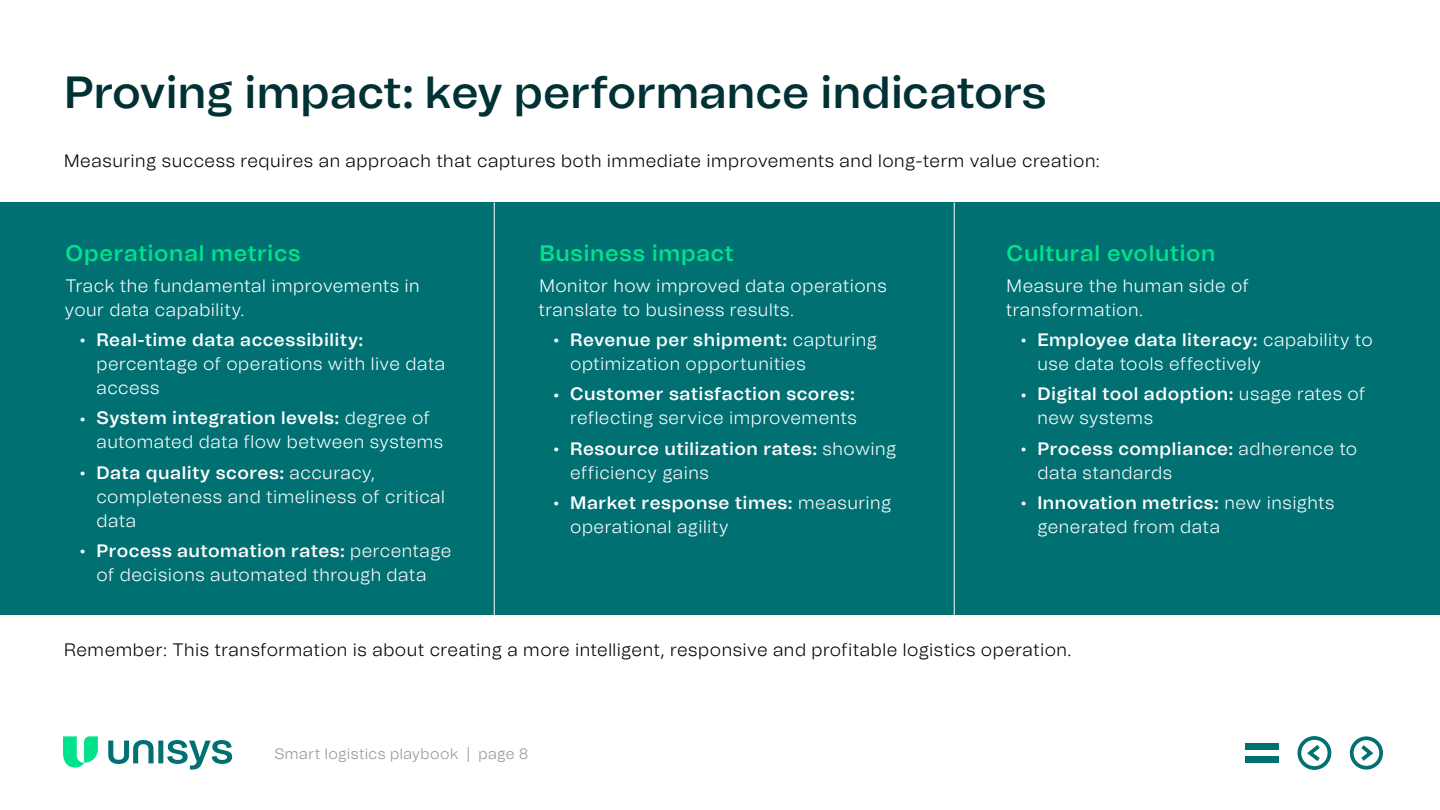
<style>
.page{position:relative;width:1440px;height:810px;background:#fff}
.page>*{position:absolute;margin:0;border:0;box-sizing:border-box;transform-origin:0 0}
.t1{font:600 45px "Unisys";color:#003134}
.t2{font:600 22.5px "Unisys";letter-spacing:.025em;color:#00e28b}
.t3{font:300 18px/24px "Unisys";letter-spacing:.03em;color:#fff}
.t4{font:300 18px "Unisys";letter-spacing:.03em;color:#000}
.t5{font:600 18px/24px "Unisys";letter-spacing:.025em;color:#fff}
.t6{font:300 15px "Unisys";letter-spacing:.03em;color:#949494}
.s1{font-weight:600}
.s2{font-weight:300}
</style>
<div class="page">
<div style="left:0;top:202px;width:1440px;height:413px;background:#007073"></div>
<div style="left:1297px;top:736px;width:34px;height:34px;border:4px solid #007073;border-radius:50%"></div>
<svg style="left:1304px;top:742px;width:18px;height:22px"></svg>
<div style="left:1350px;top:736px;width:33px;height:34px;border:4px solid #007073;border-radius:50%"></div>
<svg style="left:1361px;top:743px;width:15px;height:20px"></svg>
<div style="left:1245px;top:757px;width:34px;height:6px;background:#007073"></div>
<div style="left:1245px;top:743px;width:34px;height:6px;background:#007073"></div>
<svg style="left:63px;top:736px;width:35px;height:32px"></svg>
<svg style="left:108px;top:740px;width:124px;height:30px"></svg>
<hr style="left:494px;top:202px;width:1px;height:413px;background:#fff">
<hr style="left:954px;top:202px;width:1px;height:413px;background:#fff">
<h1 class="t1" style="left:64px;top:60px;width:984px">Proving impact: key performance indicators</h1>
<p class="t4" style="left:64px;top:148px;width:1037px">Measuring success requires an approach that captures both immediate improvements and long-term value creation:</p>
<p class="t2" style="left:66px;top:237px;width:236px">Operational metrics</p>
<p class="t3" style="left:65px;top:273px;width:356px">Track the fundamental improvements in your data capability.</p>
<p class="t3" style="left:96px;top:327px;width:350px;text-indent:-17px"><sup>.</sup> <span class="s1">Real-time data accessibility: </span>percentage of operations with live data access</p>
<p class="t3" style="left:96px;top:406px;width:348px;text-indent:-17px"><sup>.</sup> <span class="s1">System integration levels:</span> degree of automated data flow between systems</p>
<p class="t3" style="left:96px;top:460px;width:350px;text-indent:-17px"><sup>.</sup> <span class="s1">Data quality scores:</span> accuracy, completeness and timeliness of critical data</p>
<p class="t3" style="left:79px;top:539px;width:374px;text-align:center"><sup>.</sup> <span class="s1">Process automation rates:</span> percentage of decisions automated through data</p>
<p class="t2" style="left:539px;top:237px;width:196px">Business impact</p>
<p class="t3" style="left:539px;top:273px;width:350px">Monitor how improved data operations translate to business results.</p>
<p class="t3" style="left:570px;top:327px;width:308px;text-indent:-17px"><sup>.</sup> <span class="s1">Revenue per shipment:</span> capturing optimization opportunities</p>
<p class="t3" style="left:553px;top:382px;width:306px;text-align:right"><sup>.</sup> <span class="s1">Customer satisfaction scores: </span>reflecting service improvements</p>
<p class="t5" style="left:570px;top:436px;width:328px;text-indent:-17px"><sup>.</sup> Resource utilization rates: <span class="s2">showing efficiency gains</span></p>
<p class="t3" style="left:570px;top:491px;width:323px;text-indent:-17px"><sup>.</sup> <span class="s1">Market response times:</span> measuring operational agility</p>
<p class="t2" style="left:1007px;top:237px;width:210px">Cultural evolution</p>
<p class="t3" style="left:1006px;top:273px;width:245px">Measure the human side of transformation.</p>
<p class="t3" style="left:1037px;top:327px;width:337px;text-indent:-17px"><sup>.</sup> <span class="s1">Employee data literacy:</span> capability to use data tools effectively</p>
<p class="t3" style="left:1037px;top:382px;width:330px;text-indent:-17px"><sup>.</sup> <span class="s1">Digital tool adoption:</span> usage rates of new systems</p>
<p class="t3" style="left:1037px;top:436px;width:321px;text-indent:-17px"><sup>.</sup> <span class="s1">Process compliance:</span> adherence to data standards</p>
<p class="t3" style="left:1037px;top:491px;width:299px;text-indent:-17px"><sup>.</sup> <span class="s1">Innovation metrics:</span> new insights generated from data</p>
<p class="t4" style="left:64px;top:637px;width:1009px">Remember: This transformation is about creating a more intelligent, responsive and profitable logistics operation.</p>
<p class="t6" style="left:274px;top:744px;width:255px">Smart logistics playbook | page 8</p>
</div>
